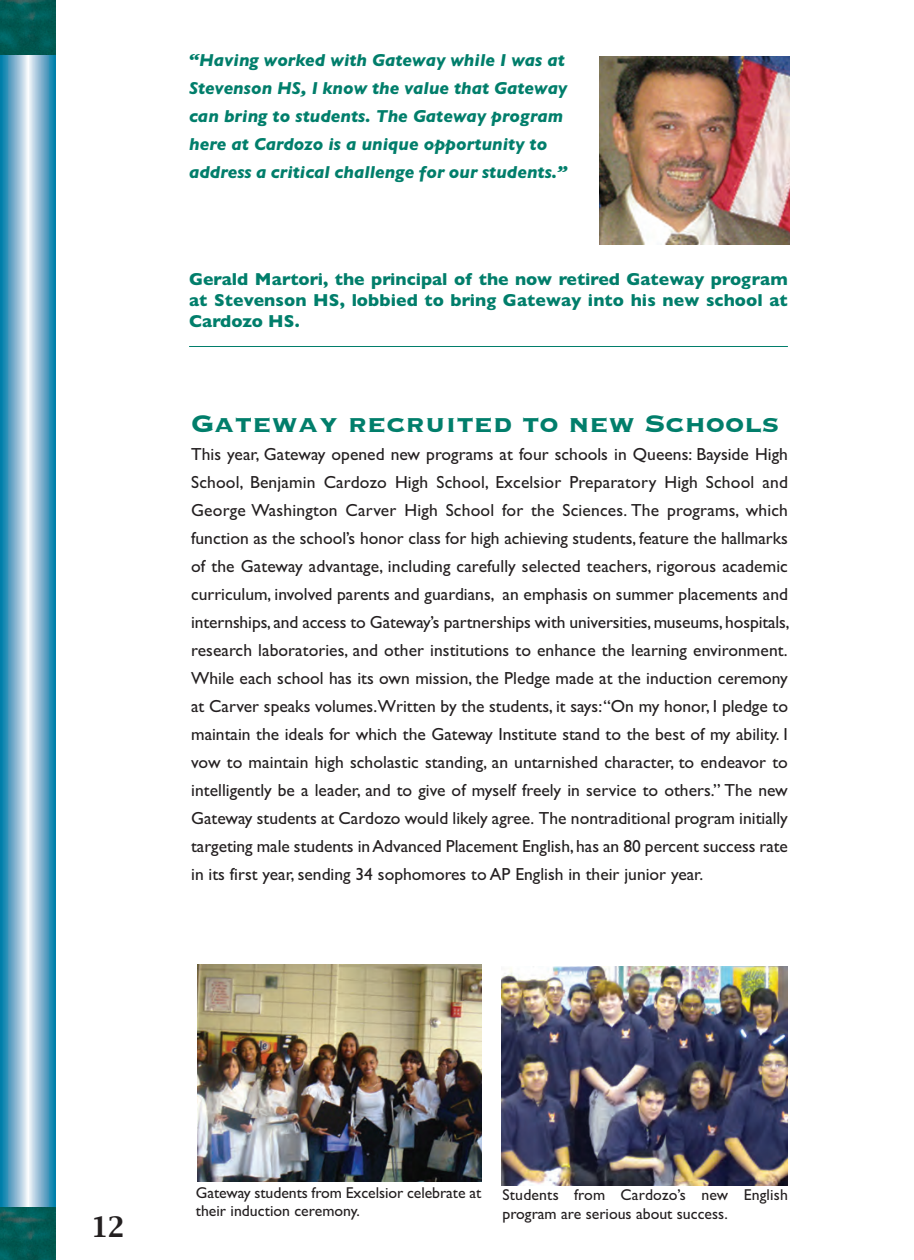
<style>
.page{position:relative;width:914px;height:1260px;background:#fff}
.page>*{position:absolute;margin:0;border:0;box-sizing:border-box;transform-origin:0 0}
.t1{font:700 31.5px "Copperplate";color:#017e6b}
.t2{font:24.5px "Capitals";color:#231f20}
.t3{font:17.5px/28px "Gill Sans";color:#231f20}
.t4{font:italic 700 17.5px/28px "Gill Sans";color:#017e6b}
.t5{font:700 17.5px/21px "Gill Sans";letter-spacing:.005em;color:#017e6b;text-align:justify}
.t6{font:15.75px/18.9px "Gill Sans";color:#231f20}
</style>
<div class="page">
<img style="left:600px;top:56px;width:189px;height:188px">
<img style="left:501px;top:966px;width:287px;height:220px">
<img style="left:197px;top:965px;width:285px;height:216px">
<hr style="left:189px;top:346px;width:599px;height:1px;background:#017e6b">
<svg style="left:0;top:54px;width:55px;height:1154px;background:#79b3cf"></svg>
<img style="left:0;top:0;width:55px;height:54px">
<img style="left:0;top:1208px;width:55px;height:52px">
<p class="t4" style="left:189px;top:48px;width:380px">“Having worked with Gateway while I was at Stevenson HS, I know the value that Gateway can bring to students. The Gateway program here at Cardozo is a unique opportunity to address a critical challenge for our students.”</p>
<p class="t5" style="left:189px;top:271px;width:600px">Gerald Martori, the principal of the now retired Gateway program at Stevenson HS, lobbied to bring Gateway into his new school at Cardozo HS.</p>
<h1 class="t1" style="left:191px;top:403px;width:589px">Gateway recruited to new Schools</h1>
<p class="t3" style="left:191px;top:442px;width:600px">This year, Gateway opened new programs at four schools in Queens: Bayside High School, Benjamin Cardozo High School, Excelsior Preparatory High School and George Washington Carver High School for the Sciences. The programs, which function as the school’s honor class for high achieving students, feature the hallmarks of the Gateway advantage, including carefully selected teachers, rigorous academic curriculum, involved parents and guardians, an emphasis on summer placements and internships, and access to Gateway’s partnerships with universities, museums, hospitals, research laboratories, and other institutions to enhance the learning environment.<br>While each school has its own mission, the Pledge made at the induction ceremony at Carver speaks volumes.Written by the students, it says: “On my honor, I pledge to maintain the ideals for which the Gateway Institute stand to the best of my ability. I vow to maintain high scholastic standing, an untarnished character, to endeavor to intelligently be a leader, and to give of myself freely in service to others.” The new Gateway students at Cardozo would likely agree. The nontraditional program initially targeting male students in Advanced Placement English, has an 80 percent success rate in its first year, sending 34 sophomores to AP English in their junior year.</p>
<h2 class="t2" style="left:91px;top:1214px;width:34px">12</h2>
<p class="t6" style="left:196px;top:1185px;width:287px">Gateway students from Excelsior celebrate at their induction ceremony.</p>
<p class="t6" style="left:502px;top:1187px;width:287px">Students from Cardozo’s new English program are serious about success.</p>
</div>
